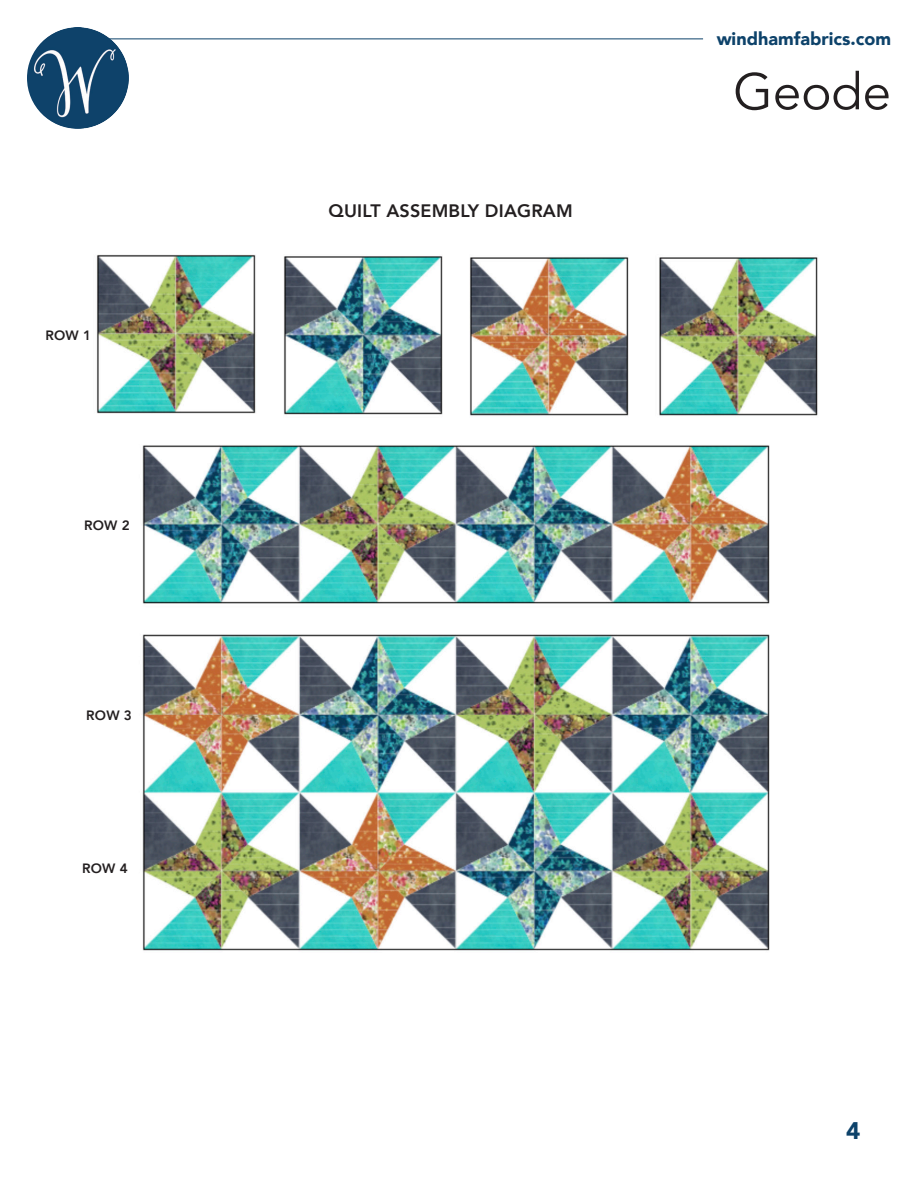
<style>
.page{position:relative;width:918px;height:1188px;background:#fff}
.page>*{position:absolute;margin:0;border:0;box-sizing:border-box;transform-origin:0 0}
.t1{font:51px "Avenir";color:#231f20}
.t2{font:900 24px "Avenir";color:#0d426a}
.t3{font:800 18px "Avenir";letter-spacing:.01em;color:#231f20}
.t4{font:900 18px "Avenir";color:#0d426a}
.t5{font:800 13.5px "Avenir";letter-spacing:.01em;color:#231f20}
</style>
<div class="page">
<img style="left:27px;top:27px;width:102px;height:102px;border-radius:51px">
<hr style="left:109px;top:39px;width:594px;height:1px;background:#0d426a">
<img style="left:96px;top:254px;width:722px;height:697px">
<p class="t5" style="left:46px;top:324px;width:47px">ROW 1</p>
<p class="t5" style="left:84px;top:515px;width:47px">ROW 2</p>
<p class="t5" style="left:86px;top:705px;width:47px">ROW 3</p>
<p class="t5" style="left:82px;top:858px;width:47px">ROW 4</p>
<p class="t3" style="left:329px;top:196px;width:246px">QUILT ASSEMBLY DIAGRAM</p>
<p class="t4" style="left:717px;top:23px;width:176px">windhamfabrics.com</p>
<h1 class="t1" style="left:733px;top:61px;width:159px">Geode</h1>
<h2 class="t2" style="left:846px;top:1110px;width:16px">4</h2>
</div>
